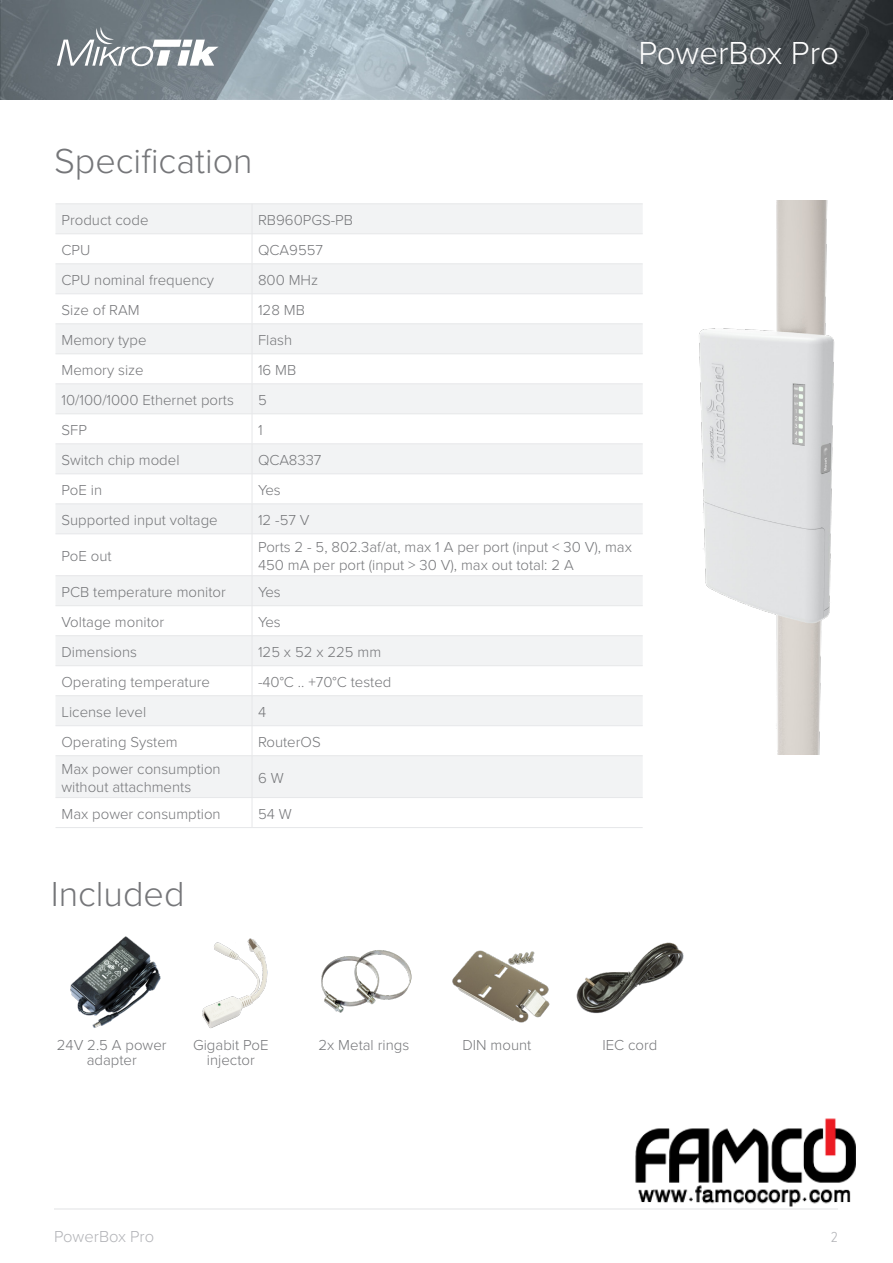
<style>
.page{position:relative;width:893px;height:1263px;background:#fff}
.page>*{position:absolute;margin:0;border:0;box-sizing:border-box;transform-origin:0 0}
.t1{font:300 36px "Proxima Nova";color:#757679}
.t2{font:300 33px "Proxima Nova";color:#fff}
.t3{font:300 16.5px "Proxima Nova";color:#b2b3b7}
.Teksts{font:300 15px/18px "Proxima Nova";color:#757679}
.t4{font:300 15px "Proxima Nova Cond";color:#b2b3b7}
</style>
<div class="page">
<img style="left:0;top:0;width:893px;height:100px">
<svg style="left:57px;top:27px;width:162px;height:39px"></svg>
<hr style="left:54px;top:1209px;width:784px;height:1px;background:#e1e2e4">
<svg style="left:56px;top:205px;width:587px;height:592px;fill:#f2f3f4"></svg>
<hr style="left:56px;top:204px;width:196px;height:1px;background:#e6e7e9">
<hr style="left:252px;top:204px;width:391px;height:1px;background:#e6e7e9">
<hr style="left:252px;top:204px;width:1px;height:30px;background:#e6e7e9">
<hr style="left:56px;top:234px;width:196px;height:1px;background:#e6e7e9">
<hr style="left:252px;top:234px;width:391px;height:1px;background:#e6e7e9">
<hr style="left:252px;top:234px;width:1px;height:30px;background:#e6e7e9">
<hr style="left:56px;top:264px;width:196px;height:1px;background:#e6e7e9">
<hr style="left:252px;top:264px;width:391px;height:1px;background:#e6e7e9">
<hr style="left:252px;top:264px;width:1px;height:30px;background:#e6e7e9">
<hr style="left:56px;top:294px;width:196px;height:1px;background:#e6e7e9">
<hr style="left:252px;top:294px;width:391px;height:1px;background:#e6e7e9">
<hr style="left:252px;top:294px;width:1px;height:30px;background:#e6e7e9">
<hr style="left:56px;top:324px;width:196px;height:1px;background:#e6e7e9">
<hr style="left:252px;top:324px;width:391px;height:1px;background:#e6e7e9">
<hr style="left:252px;top:324px;width:1px;height:30px;background:#e6e7e9">
<hr style="left:56px;top:354px;width:196px;height:1px;background:#e6e7e9">
<hr style="left:252px;top:354px;width:391px;height:1px;background:#e6e7e9">
<hr style="left:252px;top:354px;width:1px;height:30px;background:#e6e7e9">
<hr style="left:56px;top:384px;width:196px;height:1px;background:#e6e7e9">
<hr style="left:252px;top:384px;width:391px;height:1px;background:#e6e7e9">
<hr style="left:252px;top:384px;width:1px;height:30px;background:#e6e7e9">
<hr style="left:56px;top:414px;width:196px;height:1px;background:#e6e7e9">
<hr style="left:252px;top:414px;width:391px;height:1px;background:#e6e7e9">
<hr style="left:252px;top:414px;width:1px;height:30px;background:#e6e7e9">
<hr style="left:56px;top:444px;width:196px;height:1px;background:#e6e7e9">
<hr style="left:252px;top:444px;width:391px;height:1px;background:#e6e7e9">
<hr style="left:252px;top:444px;width:1px;height:30px;background:#e6e7e9">
<hr style="left:56px;top:474px;width:196px;height:1px;background:#e6e7e9">
<hr style="left:252px;top:474px;width:391px;height:1px;background:#e6e7e9">
<hr style="left:252px;top:474px;width:1px;height:30px;background:#e6e7e9">
<hr style="left:56px;top:504px;width:196px;height:1px;background:#e6e7e9">
<hr style="left:252px;top:504px;width:391px;height:1px;background:#e6e7e9">
<hr style="left:252px;top:504px;width:1px;height:30px;background:#e6e7e9">
<hr style="left:56px;top:534px;width:196px;height:1px;background:#e6e7e9">
<hr style="left:252px;top:534px;width:391px;height:1px;background:#e6e7e9">
<hr style="left:252px;top:534px;width:1px;height:41px;background:#e6e7e9">
<hr style="left:56px;top:575px;width:196px;height:1px;background:#e6e7e9">
<hr style="left:252px;top:575px;width:391px;height:1px;background:#e6e7e9">
<hr style="left:56px;top:605px;width:196px;height:1px;background:#e6e7e9">
<hr style="left:252px;top:605px;width:391px;height:1px;background:#e6e7e9">
<hr style="left:56px;top:635px;width:196px;height:1px;background:#e6e7e9">
<hr style="left:252px;top:635px;width:391px;height:1px;background:#e6e7e9">
<hr style="left:56px;top:665px;width:196px;height:1px;background:#e6e7e9">
<hr style="left:252px;top:665px;width:391px;height:1px;background:#e6e7e9">
<hr style="left:56px;top:695px;width:196px;height:1px;background:#e6e7e9">
<hr style="left:252px;top:695px;width:391px;height:1px;background:#e6e7e9">
<hr style="left:56px;top:725px;width:196px;height:1px;background:#e6e7e9">
<hr style="left:252px;top:725px;width:391px;height:1px;background:#e6e7e9">
<svg style="left:252px;top:576px;width:1px;height:179px"></svg>
<hr style="left:56px;top:755px;width:196px;height:1px;background:#e6e7e9">
<hr style="left:252px;top:755px;width:391px;height:1px;background:#e6e7e9">
<hr style="left:252px;top:756px;width:1px;height:41px;background:#e6e7e9">
<hr style="left:56px;top:797px;width:196px;height:1px;background:#e6e7e9">
<hr style="left:252px;top:797px;width:391px;height:1px;background:#e6e7e9">
<svg style="left:252px;top:798px;width:1px;height:29px"></svg>
<hr style="left:56px;top:827px;width:196px;height:1px;background:#e6e7e9">
<hr style="left:252px;top:827px;width:391px;height:1px;background:#e6e7e9">
<img style="left:70px;top:937px;width:91px;height:91px">
<img style="left:202px;top:938px;width:66px;height:90px">
<img style="left:321px;top:950px;width:91px;height:63px">
<img style="left:452px;top:950px;width:98px;height:73px">
<img style="left:577px;top:942px;width:106px;height:72px">
<img style="left:699px;top:201px;width:136px;height:554px">
<img style="left:636px;top:1119px;width:219px;height:90px">
<p class="t2" style="left:638px;top:28px;width:202px">PowerBox Pro</p>
<p class="t1" style="left:54px;top:134px;width:200px">Specification</p>
<p class="Teksts" style="left:62px;top:210px;width:89px">Product code</p>
<p class="Teksts" style="left:258px;top:210px;width:96px">RB960PGS-PB</p>
<p class="Teksts" style="left:62px;top:240px;width:30px">CPU</p>
<p class="Teksts" style="left:258px;top:240px;width:66px">QCA9557</p>
<p class="Teksts" style="left:62px;top:270px;width:154px">CPU nominal frequency</p>
<p class="Teksts" style="left:258px;top:270px;width:62px">800 MHz</p>
<p class="Teksts" style="left:62px;top:300px;width:80px">Size of RAM</p>
<p class="Teksts" style="left:258px;top:300px;width:48px">128 MB</p>
<p class="Teksts" style="left:62px;top:330px;width:87px">Memory type</p>
<p class="Teksts" style="left:258px;top:330px;width:36px">Flash</p>
<p class="Teksts" style="left:62px;top:360px;width:84px">Memory size</p>
<p class="Teksts" style="left:258px;top:360px;width:40px">16 MB</p>
<p class="Teksts" style="left:62px;top:390px;width:174px">10/100/1000 Ethernet ports</p>
<p class="Teksts" style="left:258px;top:390px;width:10px">5</p>
<p class="Teksts" style="left:62px;top:420px;width:27px">SFP</p>
<p class="Teksts" style="left:258px;top:420px;width:6px">1</p>
<p class="Teksts" style="left:62px;top:450px;width:120px">Switch chip model</p>
<p class="Teksts" style="left:258px;top:450px;width:65px">QCA8337</p>
<p class="Teksts" style="left:62px;top:480px;width:42px">PoE in</p>
<p class="Teksts" style="left:258px;top:480px;width:24px">Yes</p>
<p class="Teksts" style="left:62px;top:510px;width:158px">Supported input voltage</p>
<p class="Teksts" style="left:258px;top:510px;width:53px">12 -57 V</p>
<p class="Teksts" style="left:62px;top:546px;width:52px">PoE out</p>
<p class="Teksts" style="left:258px;top:537px;width:375px">Ports 2 - 5, 802.3af/at, max 1 A per port (input &lt; 30 V), max<br>450 mA per port (input &gt; 30 V), max out total: 2 A</p>
<p class="Teksts" style="left:62px;top:582px;width:166px">PCB temperature monitor</p>
<p class="Teksts" style="left:258px;top:582px;width:24px">Yes</p>
<p class="Teksts" style="left:62px;top:612px;width:104px">Voltage monitor</p>
<p class="Teksts" style="left:258px;top:612px;width:24px">Yes</p>
<p class="Teksts" style="left:62px;top:642px;width:77px">Dimensions</p>
<p class="Teksts" style="left:258px;top:642px;width:125px">125 x 52 x 225 mm</p>
<p class="Teksts" style="left:62px;top:672px;width:150px">Operating temperature</p>
<p class="Teksts" style="left:258px;top:672px;width:135px">-40°C .. +70°C tested</p>
<p class="Teksts" style="left:62px;top:702px;width:86px">License level</p>
<p class="Teksts" style="left:258px;top:702px;width:10px">4</p>
<p class="Teksts" style="left:62px;top:732px;width:118px">Operating System</p>
<p class="Teksts" style="left:258px;top:732px;width:64px">RouterOS</p>
<p class="Teksts" style="left:62px;top:759px;width:161px">Max power consumption without attachments</p>
<p class="Teksts" style="left:258px;top:768px;width:27px">6 W</p>
<p class="Teksts" style="left:62px;top:804px;width:161px">Max power consumption</p>
<p class="Teksts" style="left:258px;top:804px;width:35px">54 W</p>
<p class="t1" style="left:51px;top:867px;width:135px">Included</p>
<p class="Teksts" style="left:57px;top:1035px;width:111px">24V 2.5 A power</p>
<p class="Teksts" style="left:87px;top:1050px;width:52px">adapter</p>
<p class="Teksts" style="left:193px;top:1035px;width:77px">Gigabit PoE</p>
<p class="Teksts" style="left:207px;top:1050px;width:49px">injector</p>
<p class="Teksts" style="left:318px;top:1035px;width:92px">2x Metal rings</p>
<p class="Teksts" style="left:462px;top:1035px;width:70px">DIN mount</p>
<p class="Teksts" style="left:602px;top:1035px;width:57px">IEC cord</p>
<p class="t3" style="left:54px;top:1224px;width:102px">PowerBox Pro</p>
<p class="t4" style="left:831px;top:1226px;width:9px">2</p>
</div>
